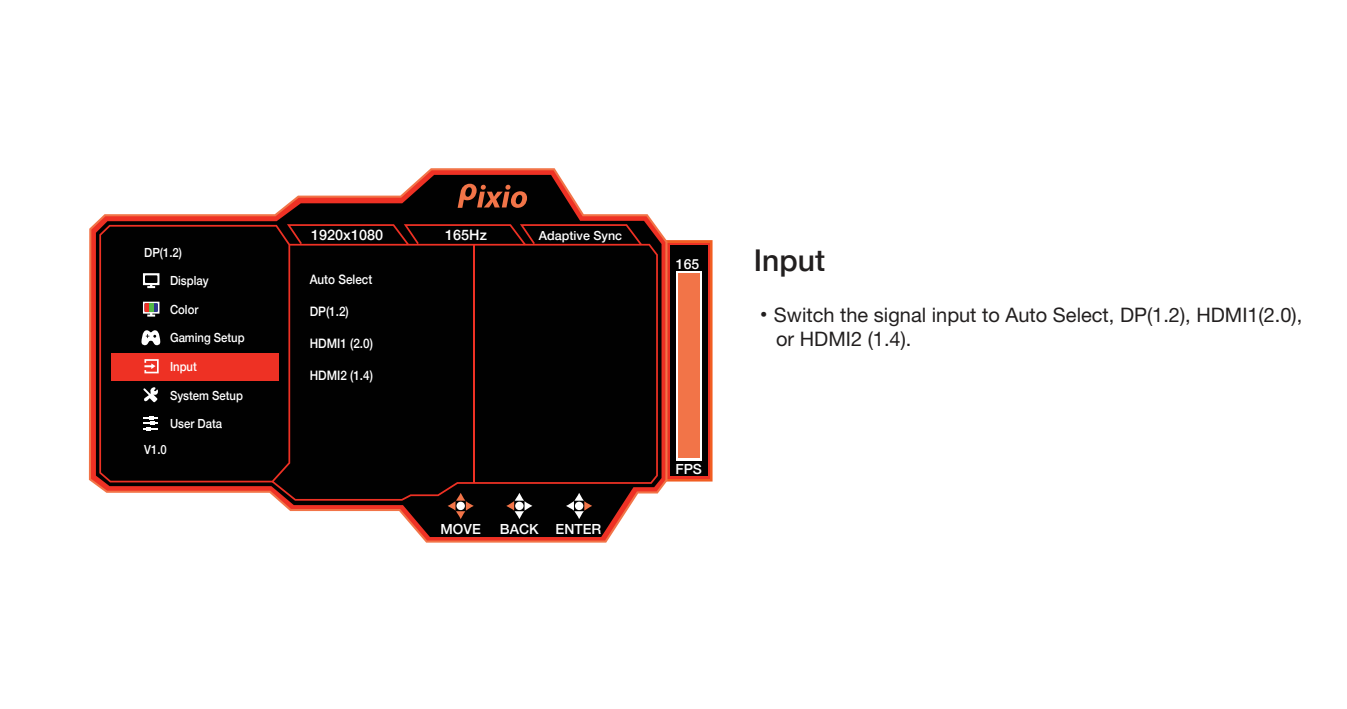
<style>
.page{position:relative;width:1347px;height:709px;background:#fff}
.page>*{position:absolute;margin:0;border:0;box-sizing:border-box;transform-origin:0 0}
.t1{font:500 30px "Helvetica Neue";color:#221f1f}
.t2{font:20px/24px "Helvetica Neue";color:#221f1f}
.t3{font:500 14.5px "Helvetica Neue";color:#fff}
.t4{font:500 14px "Helvetica Neue";color:#fff}
.t5{font:500 13px "Helvetica Neue";color:#fff;scale:.9 1}
.t6{font:500 12.5px "Helvetica Neue";color:#fff;scale:.9 1}
.t7{font:500 12.5px "Helvetica Neue";color:#fff}
.s1{font-family:"Adobe Myungjo Std";font-weight:500}
</style>
<div class="page">
<svg style="left:667px;top:240px;width:45px;height:241px"></svg>
<svg style="left:667px;top:243px;width:43px;height:236px;background:#cb2e21"></svg>
<div style="left:670px;top:245px;width:37px;height:231px;background:#010101"></div>
<svg style="left:91px;top:170px;width:574px;height:370px"></svg>
<svg style="left:96px;top:175px;width:565px;height:362px"></svg>
<svg style="left:457px;top:184px;width:70px;height:24px;background:#65311e"></svg>
<div style="left:99px;top:225px;width:188px;height:257px;background:#010101"></div>
<svg style="left:272px;top:244px;width:386px;height:256px;background:#100403"></svg>
<hr style="left:473px;top:245px;width:2px;height:238px;background:#ee3124">
<svg style="left:287px;top:224px;width:355px;height:21px;background:#270806"></svg>
<svg style="left:676px;top:271px;width:25px;height:189px"></svg>
<div style="left:678px;top:273px;width:21px;height:185px;background:#f27448"></div>
<svg style="left:447px;top:493px;width:27px;height:26px"></svg>
<svg style="left:456px;top:501px;width:9px;height:9px"></svg>
<svg style="left:506px;top:493px;width:26px;height:26px"></svg>
<div style="left:515px;top:501px;width:8px;height:9px;background:#fff;border-radius:50%"></div>
<svg style="left:566px;top:493px;width:26px;height:26px"></svg>
<div style="left:575px;top:501px;width:8px;height:9px;background:#fff;border-radius:50%"></div>
<div style="left:111px;top:353px;width:167px;height:28px;background:#ee3124"></div>
<svg style="left:143px;top:273px;width:16px;height:15px"></svg>
<svg style="left:143px;top:302px;width:16px;height:14px"></svg>
<svg style="left:144px;top:359px;width:15px;height:14px"></svg>
<svg style="left:143px;top:416px;width:15px;height:14px"></svg>
<svg style="left:141px;top:329px;width:20px;height:16px"></svg>
<svg style="left:143px;top:387px;width:15px;height:15px"></svg>
<p class="t6" style="left:144px;top:242px;width:43px">DP(1.2)</p>
<p class="t6" style="left:170px;top:270px;width:44px">Display</p>
<p class="t6" style="left:170px;top:299px;width:33px">Color</p>
<p class="t6" style="left:170px;top:328px;width:84px">Gaming Setup</p>
<p class="t6" style="left:170px;top:356px;width:31px">Input</p>
<p class="t6" style="left:170px;top:385px;width:83px">System Setup</p>
<p class="t6" style="left:170px;top:414px;width:59px">User Data</p>
<p class="t6" style="left:144px;top:439px;width:27px">V1.0</p>
<p class="t3" style="left:311px;top:223px;width:73px">1920x1080</p>
<p class="t3" style="left:445px;top:223px;width:43px">165Hz</p>
<p class="t5" style="left:310px;top:269px;width:71px">Auto Select</p>
<p class="t5" style="left:310px;top:301px;width:45px">DP(1.2)</p>
<p class="t5" style="left:310px;top:333px;width:72px">HDMI1 (2.0)</p>
<p class="t5" style="left:310px;top:365px;width:72px">HDMI2 (1.4)</p>
<p class="t7" style="left:539px;top:225px;width:85px">Adaptive Sync</p>
<p class="t4" style="left:440px;top:517px;width:42px">MOVE</p>
<p class="t4" style="left:500px;top:517px;width:103px">BACK ENTER</p>
<p class="t4" style="left:676px;top:252px;width:25px">165</p>
<p class="t4" style="left:675px;top:457px;width:28px">FPS</p>
<h1 class="t1" style="left:754px;top:236px;width:73px">Input</h1>
<p class="t2" style="left:776px;top:302px;width:528px;text-indent:-22px"><span class="s1">•</span>Switch the signal input to Auto Select, DP(1.2), HDMI1(2.0), or HDMI2 (1.4).</p>
</div>
